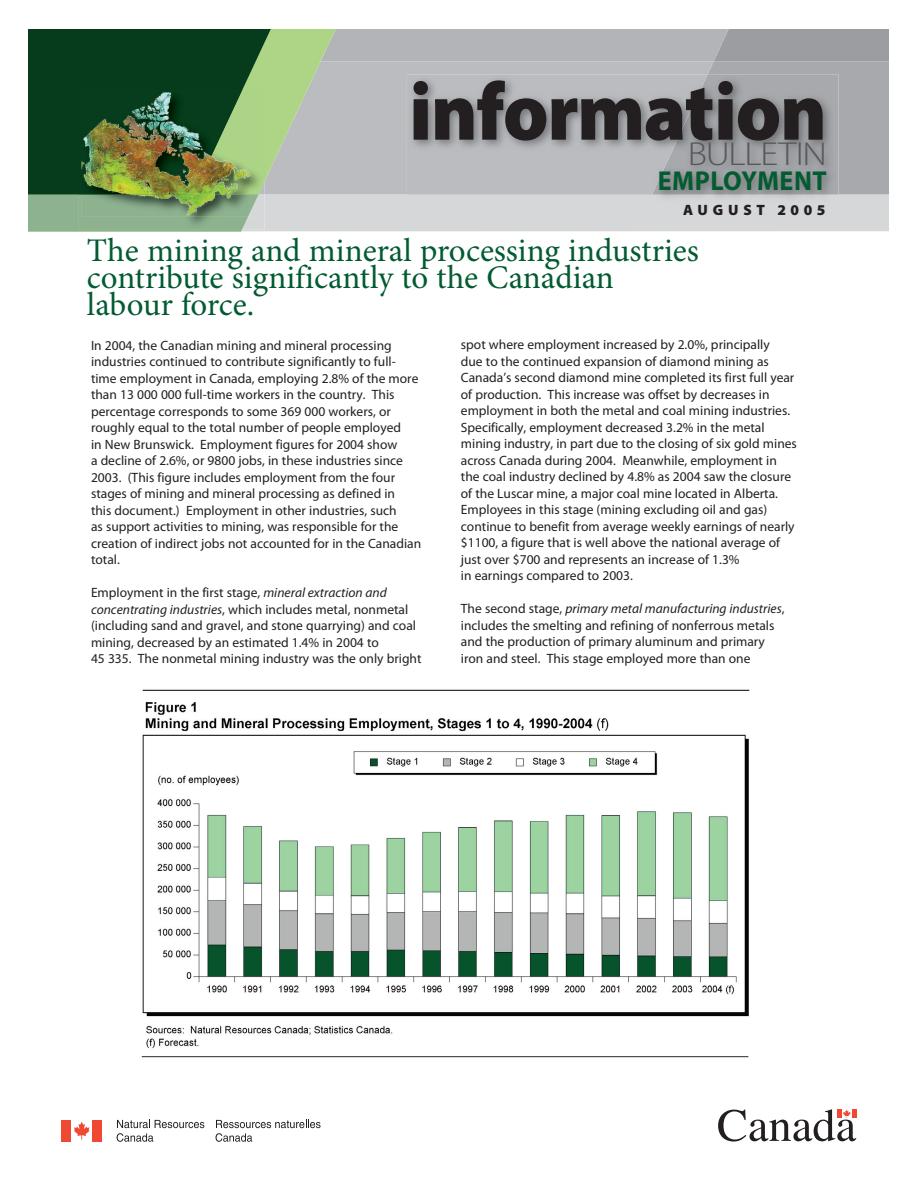
<style>
.page{position:relative;width:918px;height:1188px;background:#fff}
.page>*{position:absolute;margin:0;border:0;box-sizing:border-box;transform-origin:0 0}
.t1{font:900 82.2px "Myriad Pro";letter-spacing:-.02em;color:#231f20;scale:.95 1}
.t2{font:300 33.45px "Myriad Pro";letter-spacing:-.03em;color:#57585a;scale:1.15 1}
.t3{font:33px/27px "Minion Pro";color:#025b31}
.t4{font:700 27.45px "Myriad Pro";letter-spacing:.02em;color:#025b31;scale:.95 1}
.t5{font:900 15px "Myriad Pro";letter-spacing:.31em;color:#231f20}
.t6{font:13.5px/16.5px "Myriad Pro";color:#231f20}
.s1{font-style:italic}
</style>
<div class="page">
<svg style="left:718px;top:1109px;width:138px;height:33px"></svg>
<svg style="left:216px;top:1120px;width:105px;height:22px"></svg>
<div style="left:61px;top:1120px;width:10px;height:21px;background:#ef4833"></div>
<svg style="left:74px;top:1122px;width:16px;height:18px"></svg>
<div style="left:93px;top:1120px;width:9px;height:21px;background:#ef4833"></div>
<svg style="left:117px;top:1120px;width:87px;height:22px"></svg>
<svg style="left:28px;top:29px;width:861px;height:203px"></svg>
<img style="left:81px;top:92px;width:160px;height:102px">
<img style="left:141px;top:689px;width:609px;height:369px">
<h1 class="t1" style="left:409px;top:65px;width:441px">information</h1>
<h2 class="t2" style="left:688px;top:135px;width:123px">BULLETIN</h2>
<h3 class="t4" style="left:658px;top:165px;width:179px">EMPLOYMENT</h3>
<p class="t5" style="left:683px;top:202px;width:144px">AUGUST 2005</p>
<h3 class="t3" style="left:87px;top:239px;width:614px">The mining and mineral processing industries contribute significantly to the Canadian labour force.</h3>
<p class="t6" style="left:91px;top:337px;width:332px">In 2004, the Canadian mining and mineral processing industries continued to contribute significantly to full&shy;time employment in Canada, employing 2.8% of the more than 13 000 000 full-time workers in the country. This percentage corresponds to some 369 000 workers, or roughly equal to the total number of people employed<br>in New Brunswick. Employment figures for 2004 show<br>a decline of 2.6%, or 9800 jobs, in these industries since 2003. (This figure includes employment from the four stages of mining and mineral processing as defined in<br>this document.) Employment in other industries, such<br>as support activities to mining, was responsible for the creation of indirect jobs not accounted for in the Canadian total.</p>
<p class="t6" style="left:91px;top:585px;width:332px">Employment in the first stage, <span class="s1">mineral extraction and concentrating industries</span>, which includes metal, nonmetal (including sand and gravel, and stone quarrying) and coal mining, decreased by an estimated 1.4% in 2004 to<br>45 335. The nonmetal mining industry was the only bright</p>
<p class="t6" style="left:461px;top:337px;width:338px">spot where employment increased by 2.0%, principally<br>due to the continued expansion of diamond mining as Canada’s second diamond mine completed its first full year of production. This increase was offset by decreases in employment in both the metal and coal mining industries.<br>Specifically, employment decreased 3.2% in the metal mining industry, in part due to the closing of six gold mines across Canada during 2004. Meanwhile, employment in the coal industry declined by 4.8% as 2004 saw the closure of the Luscar mine, a major coal mine located in Alberta.<br>Employees in this stage (mining excluding oil and gas) continue to benefit from average weekly earnings of nearly $1100, a figure that is well above the national average of just over $700 and represents an increase of 1.3%<br>in earnings compared to 2003.</p>
<p class="t6" style="left:461px;top:601px;width:325px">The second stage, <span class="s1">primary metal manufacturing industries</span>, includes the smelting and refining of nonferrous metals and the production of primary aluminum and primary iron and steel. This stage employed more than one</p>
</div>
